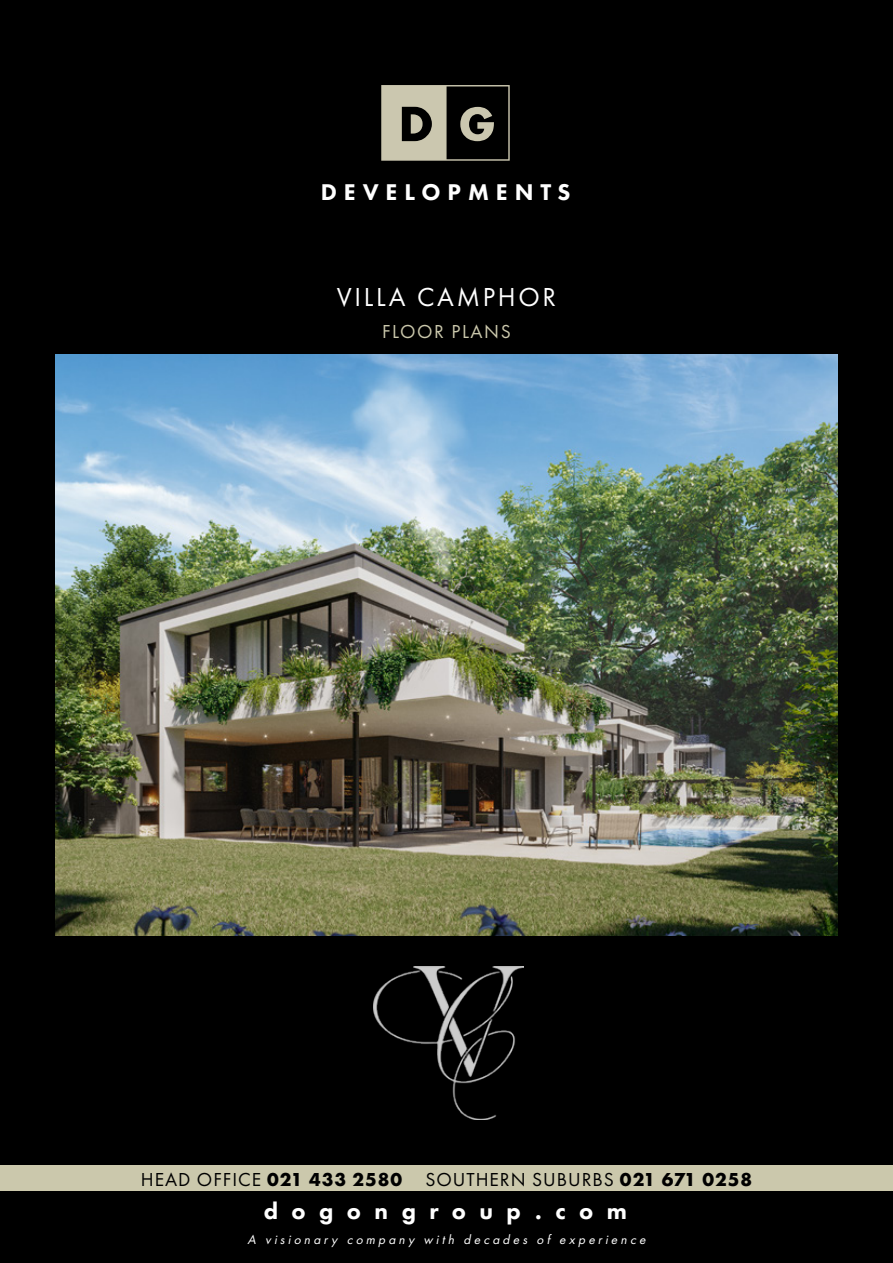
<style>
.page{position:relative;width:893px;height:1263px;background:#000}
.page>*{position:absolute;margin:0;border:0;box-sizing:border-box;transform-origin:0 0}
.t1{font:27px "Futura PT";letter-spacing:.1em;color:#fff}
.t2{font:800 24px "Futura PT";letter-spacing:.56em;color:#fff}
.t3{font:800 23.7px "Futura PT";letter-spacing:.295em;color:#fff}
.t4{font:19.5px "Futura PT";letter-spacing:.05em;color:#000}
.t5{font:19.5px "Futura PT";letter-spacing:.08em;color:#cbc8ac}
.t6{font:italic 13.5px "Futura PT";color:#fff}
.s1{font-weight:700}
</style>
<div class="page">
<div style="left:0;top:1166px;width:893px;height:25px;background:#cbc8ac"></div>
<img style="left:55px;top:354px;width:783px;height:582px">
<img style="left:373px;top:966px;width:150px;height:154px">
<svg style="left:381px;top:85px;width:129px;height:76px"></svg>
<p class="t3" style="left:321px;top:177px;width:251px">DEVELOPMENTS</p>
<h1 class="t1" style="left:337px;top:281px;width:221px">VILLA CAMPHOR</h1>
<p class="t5" style="left:382px;top:320px;width:130px">FLOOR PLANS</p>
<p class="t4" style="left:141px;top:1168px;width:613px">HEAD OFFICE <span class="s1">021 433 2580</span> SOUTHERN SUBURBS <span class="s1">021 671 0258</span></p>
<p class="t2" style="left:264px;top:1196px;width:365px">dogongroup.com</p>
<p class="t6" style="left:247px;top:1231px;width:402px">A visionary company with decades of experience</p>
</div>
